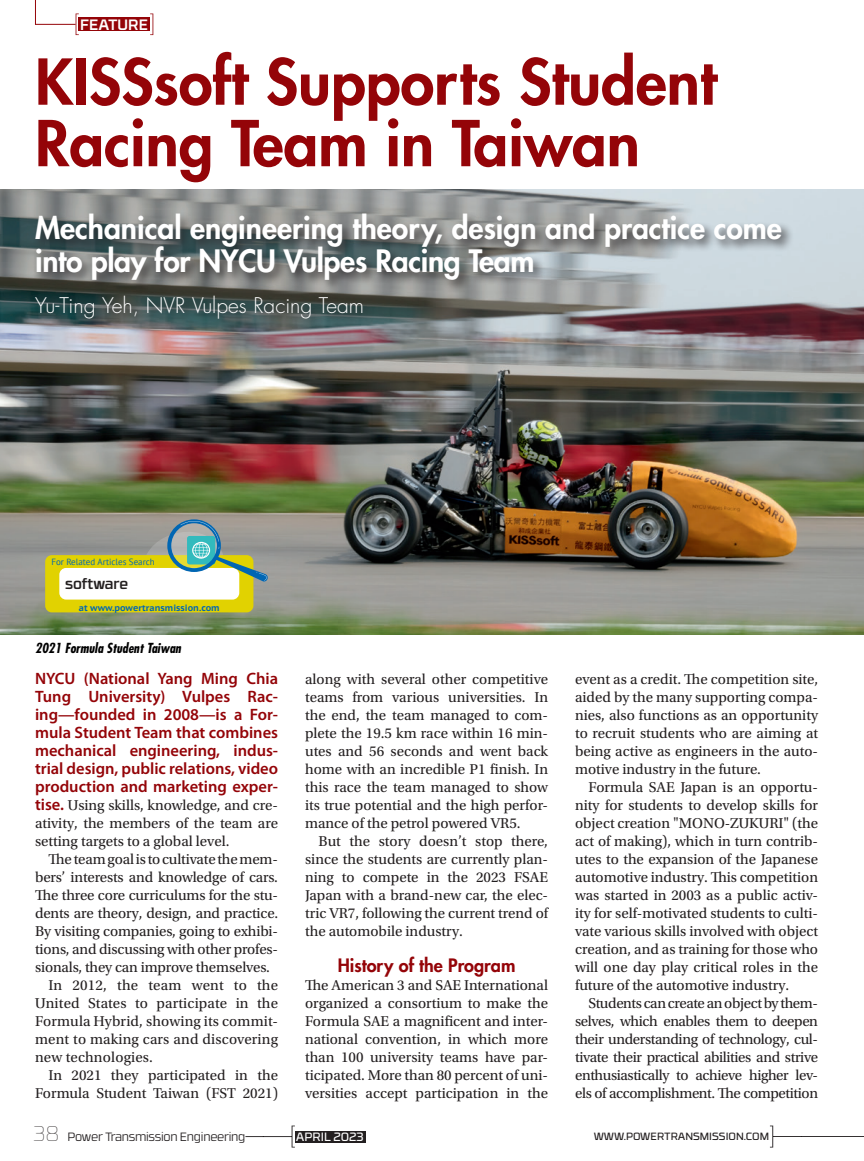
<style>
.page{position:relative;width:864px;height:1161px;background:#fff}
.page>*{position:absolute;margin:0;border:0;box-sizing:border-box;transform-origin:0 0}
.Feature_Header{font:800 61.5px/61.5px "Futura Std";color:#940408}
.Feature_Subheader{font:800 30px/33px "Futura Std";color:#fff}
.Feature_Author{font:300 21px "Futura Std";color:#fff}
.Feature_Body_Text_He{font:800 18px "Futura Std";color:#940408}
.Body_Text_after_Head{font:600 16.5px/18px "Myriad Pro";color:#940408;text-align:justify}
.Body_Text{font:15px/18px "Utopia Std";color:#231f20;text-align:justify}
.Body_Text_after_Head-2{font:15px/18px "Utopia Std";color:#231f20;text-align:justify}
.t1{font:500 15px "RB No 3.1";color:#fff}
.TOC_Article_Head{font:500 14.4px "RB No 3.1";color:#231f20}
.Image_Caption{font:italic 700 condensed 13.5px "Futura Std";color:#000001}
.t2{font:300 12px "RB No 3.1";letter-spacing:-.02em;color:#231f20}
.t3{font:12px "RB No 3.1";color:#fff}
.t4{font:10.5px "RB No 3.1";color:#231f20}
.t5{font:700 9px "PT Sans Caption";color:#0066b3}
.t6{font:9px "PT Sans";color:#0066b3}
.s1{font-family:"Myriad Pro";font-weight:600;font-size:16.5px;color:#940408}
.s2{font-weight:100;font-size:21px}
</style>
<div class="page">
<img style="left:0;top:189px;width:864px;height:445px">
<div style="left:33px;top:211px;width:761px;height:119px;background:#231f20;opacity:.75"></div>
<div style="left:45px;top:555px;width:208px;height:57px;background:#e1d201;border-radius:7px"></div>
<div style="left:59px;top:568px;width:180px;height:32px;background:#fff;border-radius:7px"></div>
<svg style="left:143px;top:519px;width:125px;height:84px"></svg>
<svg style="left:245px;top:1126px;width:50px;height:22px"></svg>
<svg style="left:770px;top:1126px;width:94px;height:22px"></svg>
<div style="left:295px;top:1131px;width:70px;height:11px;background:#231f20"></div>
<div style="left:79px;top:17px;width:71px;height:14px;background:#940408"></div>
<svg style="left:76px;top:14px;width:3px;height:21px"></svg>
<svg style="left:35px;top:0;width:1px;height:24px"></svg>
<hr style="left:35px;top:24px;width:41px;height:1px;background:#940408">
<svg style="left:150px;top:14px;width:3px;height:21px"></svg>
<p class="t1" style="left:80px;top:13px;width:69px">FEATURE</p>
<p class="Feature_Header" style="left:35px;top:51px;width:683px">KISSsoft Supports Student<br>Racing Team in Taiwan</p>
<p class="Feature_Subheader" style="left:35px;top:212px;width:748px">Mechanical engineering theory, design and practice come into play for NYCU Vulpes Racing Team</p>
<p class="Feature_Author" style="left:35px;top:292px;width:330px">Yu-Ting Yeh, NVR Vulpes Racing Team</p>
<p class="t6" style="left:51px;top:556px;width:105px">For Related Articles Search</p>
<p class="t5" style="left:79px;top:601px;width:142px">at www.powertransmission.com</p>
<p class="TOC_Article_Head" style="left:65px;top:573px;width:65px">software</p>
<p class="Image_Caption" style="left:35px;top:640px;width:147px">2021 Formula Student Taiwan</p>
<p class="Body_Text_after_Head" style="left:35px;top:669px;width:245px">NYCU (National Yang Ming Chia Tung University) Vulpes Rac&shy;ing—founded in 2008—is a For&shy;mula Student Team that combines mechanical engineering, indus&shy;trial design, public relations, video production and marketing exper-</p>
<p class="Body_Text_after_Head-2" style="left:35px;top:796px;width:245px"><span class="s1">tise.</span> Using skills, knowledge, and cre&shy;ativity, the members of the team are setting targets to a global level.</p>
<p class="Body_Text" style="left:35px;top:850px;width:245px;text-indent:14px">The team goal is to cultivate the mem&shy;bers’ interests and knowledge of cars.<br>The three core curriculums for the stu&shy;dents are theory, design, and practice.<br>By visiting companies, going to exhibi&shy;tions, and discussing with other profes&shy;sionals, they can improve themselves.</p>
<p class="Body_Text" style="left:35px;top:976px;width:245px;text-indent:14px">In 2012, the team went to the United States to participate in the Formula Hybrid, showing its commit&shy;ment to making cars and discovering new technologies.</p>
<p class="Body_Text" style="left:35px;top:1066px;width:245px;text-align:right">In 2021 they participated in the<br>Formula Student Taiwan (FST 2021)</p>
<p class="Body_Text" style="left:305px;top:670px;width:245px">along with several other competitive teams from various universities. In the end, the team managed to com&shy;plete the 19.5 km race within 16 min&shy;utes and 56 seconds and went back home with an incredible P1 finish. In this race the team managed to show its true potential and the high perfor&shy;mance of the petrol powered VR5.</p>
<p class="Body_Text" style="left:305px;top:832px;width:245px;text-indent:14px">But the story doesn’t stop there, since the students are currently plan&shy;ning to compete in the 2023 FSAE Japan with a brand-new car, the elec&shy;tric VR7, following the current trend of the automobile industry.</p>
<p class="Feature_Body_Text_He" style="left:338px;top:954px;width:179px">History of the Program</p>
<p class="Body_Text_after_Head-2" style="left:305px;top:976px;width:245px">The American 3 and SAE International organized a consortium to make the Formula SAE a magnificent and inter&shy;national convention, in which more than 100 university teams have par&shy;ticipated. More than 80 percent of uni&shy;versities accept participation in the</p>
<p class="Body_Text_after_Head-2" style="left:575px;top:670px;width:245px">event as a credit. The competition site, aided by the many supporting compa&shy;nies, also functions as an opportunity to recruit students who are aiming at being active as engineers in the auto&shy;motive industry in the future.</p>
<p class="Body_Text" style="left:575px;top:778px;width:245px;text-indent:14px">Formula SAE Japan is an opportu&shy;nity for students to develop skills for object creation "MONO-ZUKURI" (the act of making), which in turn contrib&shy;utes to the expansion of the Japanese automotive industry. This competition was started in 2003 as a public activ&shy;ity for self-motivated students to culti&shy;vate various skills involved with object creation, and as training for those who will one day play critical roles in the future of the automotive industry.</p>
<p class="Body_Text" style="left:575px;top:994px;width:245px;text-indent:14px">Students can create an object by them&shy;selves, which enables them to deepen their understanding of technology, cul&shy;tivate their practical abilities and strive enthusiastically to achieve higher lev&shy;els of accomplishment. The competition</p>
<p class="t2" style="left:33px;top:1128px;width:213px"><span class="s2">38</span> Power Transmission Engineering</p>
<p class="t3" style="left:296px;top:1128px;width:69px">APRIL 2023</p>
<p class="t4" style="left:594px;top:1128px;width:177px">WWW.POWERTRANSMISSION.COM</p>
</div>
